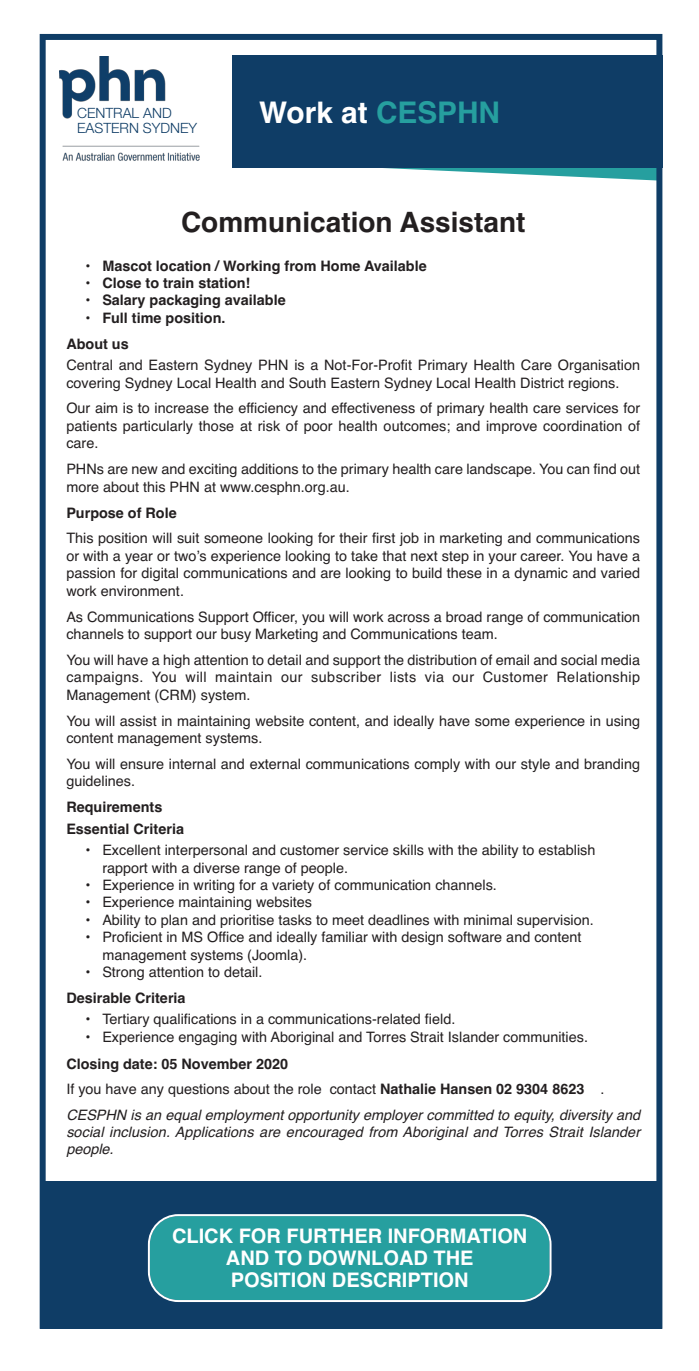
<style>
.page{position:relative;width:699px;height:1371px;background:#fff}
.page>*{position:absolute;margin:0;border:0;box-sizing:border-box;transform-origin:0 0}
.t1{font:700 29.8px "Helvetica";color:#fff}
.t2{font:700 28px "Helvetica";color:#231f20}
.t3{font:700 20px/22px "Helvetica";color:#fff;text-align:center}
.t4{font:14.4px/17.4px "Helvetica";color:#231f20}
.t5{font:700 14.4px/26px "Helvetica";color:#231f20}
.t6{font:italic 14.4px/17.4px "Helvetica";letter-spacing:.005em;color:#231f20;text-align:justify}
.t7{font:300 14.2px/15px "Helvetica Neue LT Std";color:#0f3d66}
.s1{color:#269f9f}
.s2{font-weight:400}
</style>
<div class="page">
<svg style="left:384px;top:69px;width:279px;height:111px"></svg>
<div style="left:232px;top:56px;width:430px;height:112px;background:#0f3d66"></div>
<div style="left:40px;top:34px;width:622px;height:1294px;border:6px solid #0f3d66"></div>
<div style="left:40px;top:1180px;width:621px;height:148px;background:#0f3d66"></div>
<svg style="left:148px;top:1214px;width:403px;height:87px;background:#2ea0a1"></svg>
<img style="left:59px;top:57px;width:140px;height:104px">
<p class="t7" style="left:77px;top:105px;width:122px">CENTRAL AND<br>EASTERN SYDNEY</p>
<h1 class="t1" style="left:259px;top:101px;width:243px">Work at <span class="s1">CESPHN</span></h1>
<h2 class="t2" style="left:181px;top:211px;width:346px">Communication Assistant</h2>
<p class="t5" style="left:85px;top:254px;width:343px">• Mascot location / Working from Home Available</p>
<p class="t5" style="left:85px;top:271px;width:167px">• Close to train station!</p>
<p class="t5" style="left:85px;top:289px;width:202px">• Salary packaging available</p>
<p class="t5" style="left:66px;top:306px;width:161px;text-indent:19px">• Full time position.<br>About us</p>
<p class="t4" style="left:66px;top:358px;width:575px">Central and Eastern Sydney PHN is a Not-For-Profit Primary Health Care Organisation covering Sydney Local Health and South Eastern Sydney Local Health District regions.</p>
<p class="t4" style="left:66px;top:401px;width:575px;text-align:justify">Our aim is to increase the efficiency and effectiveness of primary health care services for patients particularly those at risk of poor health outcomes; and improve coordination of care.</p>
<p class="t4" style="left:66px;top:462px;width:575px">PHNs are new and exciting additions to the primary health care landscape. You can find out more about this PHN at www.cesphn.org.au.</p>
<p class="t5" style="left:66px;top:501px;width:112px">Purpose of Role</p>
<p class="t4" style="left:66px;top:531px;width:575px;text-align:justify">This position will suit someone looking for their first job in marketing and communications or with a year or two’s experience looking to take that next step in your career. You have a passion for digital communications and are looking to build these in a dynamic and varied work environment.</p>
<p class="t4" style="left:66px;top:609px;width:575px">As Communications Support Officer, you will work across a broad range of communication channels to support our busy Marketing and Communications team.</p>
<p class="t4" style="left:66px;top:652px;width:575px;text-align:justify">You will have a high attention to detail and support the distribution of email and social media campaigns. You will maintain our subscriber lists via our Customer Relationship Management (CRM) system.</p>
<p class="t4" style="left:66px;top:713px;width:575px">You will assist in maintaining website content, and ideally have some experience in using content management systems.</p>
<p class="t4" style="left:66px;top:756px;width:575px">You will ensure internal and external communications comply with our style and branding guidelines.</p>
<p class="t5" style="left:66px;top:797px;width:119px;line-height:21.4px">Requirements<br>Essential Criteria</p>
<p class="t4" style="left:102px;top:842px;width:494px;text-indent:-17px">• Excellent interpersonal and customer service skills with the ability to establish rapport with a diverse range of people.</p>
<p class="t4" style="left:85px;top:877px;width:413px">• Experience in writing for a variety of communication channels.</p>
<p class="t4" style="left:85px;top:894px;width:228px">• Experience maintaining websites</p>
<p class="t4" style="left:85px;top:912px;width:510px">• Ability to plan and prioritise tasks to meet deadlines with minimal supervision.</p>
<p class="t4" style="left:102px;top:929px;width:481px;text-indent:-17px">• Proficient in MS Office and ideally familiar with design software and content management systems (Joomla).</p>
<p class="t4" style="left:85px;top:964px;width:179px">• Strong attention to detail.</p>
<p class="t5" style="left:66px;top:986px;width:121px">Desirable Criteria</p>
<p class="t4" style="left:85px;top:1011px;width:371px">• Tertiary qualifications in a communications-related field.</p>
<p class="t4" style="left:85px;top:1029px;width:504px">• Experience engaging with Aboriginal and Torres Strait Islander communities.</p>
<p class="t5" style="left:66px;top:1053px;width:539px;line-height:24.2px">Closing date: 05 November 2020<br><span class="s2">If you have any questions about the role contact</span> Nathalie Hansen 02 9304 8623 <span class="s2">.</span></p>
<p class="t6" style="left:66px;top:1106px;width:575px">CESPHN is an equal employment opportunity employer committed to equity, diversity and social inclusion. Applications are encouraged from Aboriginal and Torres Strait Islander people.</p>
<h3 class="t3" style="left:172px;top:1226px;width:357px">CLICK FOR FURTHER INFORMATION<br>AND TO DOWNLOAD THE<br>POSITION DESCRIPTION</h3>
</div>
